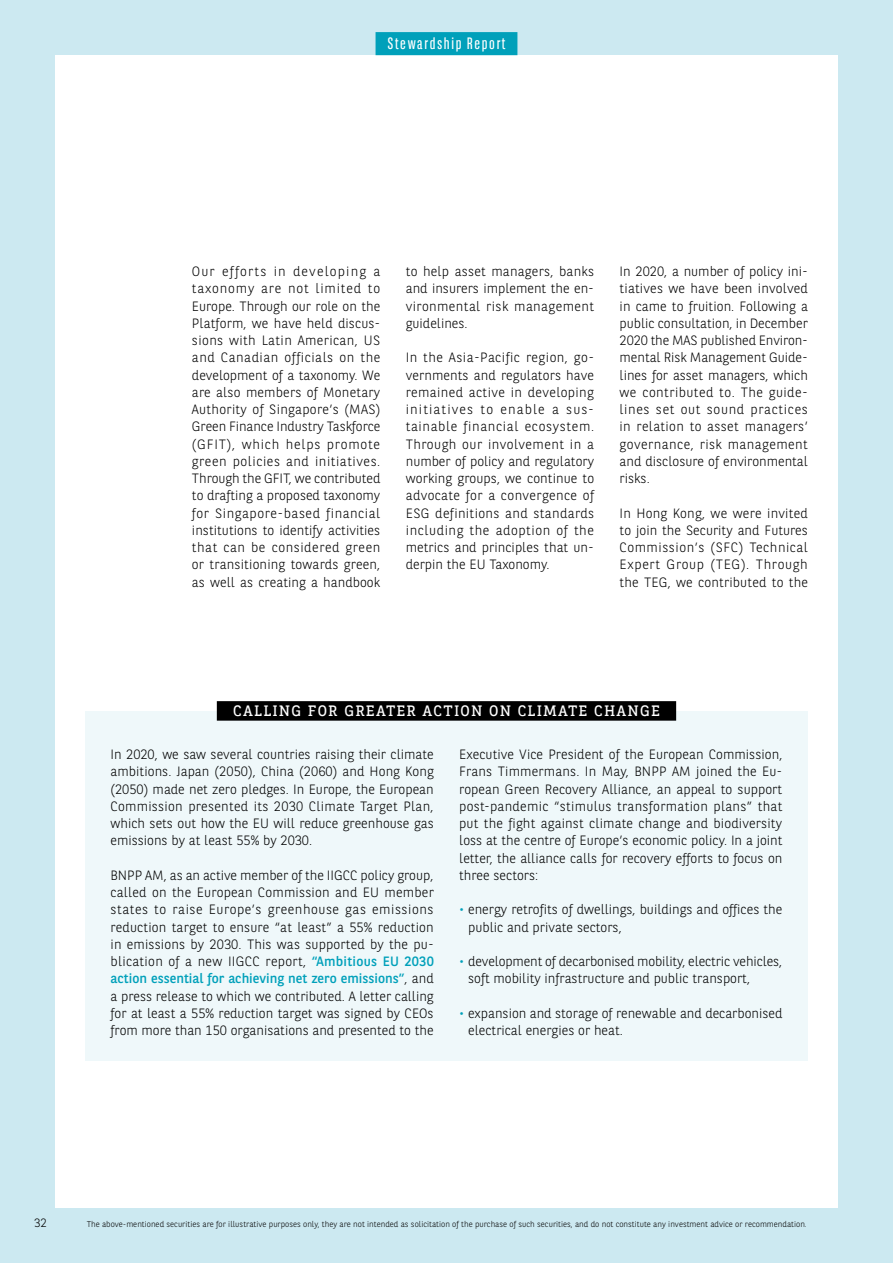
<style>
.page{position:relative;width:893px;height:1263px;background:#cce9f1}
.page>*{position:absolute;margin:0;border:0;box-sizing:border-box;transform-origin:0 0}
.t1{font:16.5px "BNPP Sans Condensed";letter-spacing:.1em;color:#fff}
.t2{font:15px "BNPP Slab Serif";letter-spacing:.1em;color:#fff}
.t3{font:300 13.5px/17.2px "BNPP Sans";color:#000;text-align:justify}
.t4{font:300 12px "BNPP Sans";color:#000}
.t5{font:300 8.25px "BNPP Sans";color:#000}
.s1{font-weight:400;color:#00a0ba}
.s2{color:#00a0ba}
</style>
<div class="page">
<div style="left:55px;top:55px;width:783px;height:1153px;background:#fff"></div>
<div style="left:85px;top:711px;width:723px;height:350px;background:#eff8fa"></div>
<div style="left:217px;top:701px;width:459px;height:20px;background:#000"></div>
<div style="left:376px;top:32px;width:141px;height:23px;background:#00a0ba"></div>
<p class="t1" style="left:387px;top:33px;width:120px">Stewardship Report</p>
<p class="t3" style="left:192px;top:262px;width:190px">Our efforts in developing a taxonomy are not limited to Europe. Through our role on the Platform, we have held discus&shy;sions with Latin American, US and Canadian officials on the development of a taxonomy. We are also members of Monetary Authority of Singapore’s (MAS)<br>Green Finance Industry Taskforce (GFIT), which helps promote green policies and initiatives.<br>Through the GFIT, we contributed to drafting a proposed taxonomy for Singapore-based financial institutions to identify activities that can be considered green or transitioning towards green, as well as creating a handbook</p>
<p class="t3" style="left:406px;top:262px;width:190px">to help asset managers, banks and insurers implement the en&shy;vironmental risk management guidelines.</p>
<p class="t3" style="left:406px;top:348px;width:190px">In the Asia-Pacific region, go&shy;vernments and regulators have remained active in developing initiatives to enable a sus&shy;tainable financial ecosystem.<br>Through our involvement in a number of policy and regulatory working groups, we continue to advocate for a convergence of ESG definitions and standards including the adoption of the metrics and principles that un&shy;derpin the EU Taxonomy.</p>
<p class="t3" style="left:620px;top:262px;width:190px">In 2020, a number of policy ini&shy;tiatives we have been involved in came to fruition. Following a public consultation, in December 2020 the MAS published Environ&shy;mental Risk Management Guide&shy;lines for asset managers, which we contributed to. The guide&shy;lines set out sound practices in relation to asset managers’ governance, risk management and disclosure of environmental risks.</p>
<p class="t3" style="left:620px;top:504px;width:190px">In Hong Kong, we were invited to join the Security and Futures Commission’s (SFC) Technical Expert Group (TEG). Through the TEG, we contributed to the</p>
<h4 class="t2" style="left:233px;top:701px;width:428px">CALLING FOR GREATER ACTION ON CLIMATE CHANGE</h4>
<p class="t3" style="left:111px;top:745px;width:325px">In 2020, we saw several countries raising their climate ambitions. Japan (2050), China (2060) and Hong Kong (2050) made net zero pledges. In Europe, the European Commission presented its 2030 Climate Target Plan, which sets out how the EU will reduce greenhouse gas emissions by at least 55% by 2030.</p>
<p class="t3" style="left:111px;top:866px;width:325px">BNPP AM, as an active member of the IIGCC policy group, called on the European Commission and EU member states to raise Europe’s greenhouse gas emissions reduction target to ensure “at least” a 55% reduction in emissions by 2030. This was supported by the pu&shy;blication of a new IIGCC report, <span class="s1">“Ambitious EU 2030 action essential for achieving net zero emissions”</span>, and a press release to which we contributed. A letter calling for at least a 55% reduction target was signed by CEOs from more than 150 organisations and presented to the</p>
<p class="t3" style="left:459px;top:745px;width:325px">Executive Vice President of the European Commission, Frans Timmermans. In May, BNPP AM joined the Eu&shy;ropean Green Recovery Alliance, an appeal to support post-pandemic “stimulus transformation plans” that put the fight against climate change and biodiversity loss at the centre of Europe’s economic policy. In a joint letter, the alliance calls for recovery efforts to focus on three sectors:</p>
<p class="t3" style="left:468px;top:900px;width:316px;text-indent:-9px"><span class="s2">•</span> energy retrofits of dwellings, buildings and offices the public and private sectors,</p>
<p class="t3" style="left:468px;top:952px;width:316px;text-indent:-9px"><span class="s2">•</span> development of decarbonised mobility, electric vehicles, soft mobility infrastructure and public transport,</p>
<p class="t3" style="left:468px;top:1004px;width:316px;text-indent:-9px"><span class="s2">•</span> expansion and storage of renewable and decarbonised electrical energies or heat.</p>
<p class="t4" style="left:34px;top:1215px;width:14px">32</p>
<p class="t5" style="left:87px;top:1218px;width:722px">The above-mentioned securities are for illustrative purposes only, they are not intended as solicitation of the purchase of such securities, and do not constitute any investment advice or recommendation.</p>
</div>
